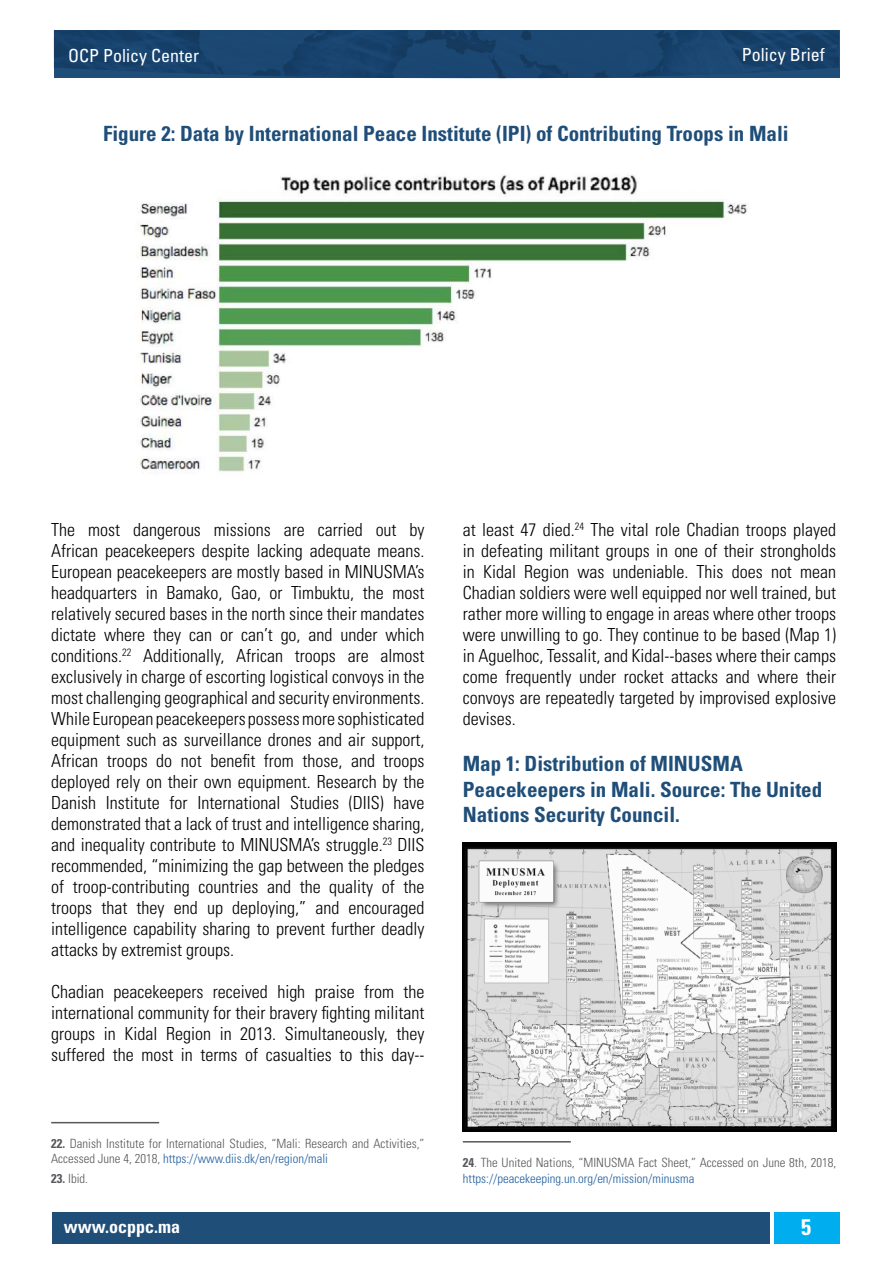
<style>
.page{position:relative;width:893px;height:1263px;background:#fff}
.page>*{position:absolute;margin:0;border:0;box-sizing:border-box;transform-origin:0 0}
.t1{font:700 condensed 22.5px "Univers LT Std";color:#fff}
.t2{font:700 condensed 21px/25.2px "Univers LT Std";color:#1f4e79}
.t3{font:300 condensed 18px/21px "Univers LT Std";color:#000;text-align:justify}
.t4{font:condensed 18px "Univers LT Std";color:#fff}
.t5{font:700 condensed 18px "Univers LT Std";color:#fff}
.t6{font:300 condensed 12.75px/15.3px "Univers LT Std";color:#58585c}
.s1{font-weight:700}
.s2{color:#215e9e}
</style>
<div class="page">
<div style="left:52px;top:1212px;width:718px;height:31px;background:#1f4e79"></div>
<div style="left:774px;top:1212px;width:65px;height:31px;background:#00aeef"></div>
<img style="left:54px;top:30px;width:785px;height:49px">
<hr style="left:51px;top:1122px;width:108px;height:1px;background:#58585c">
<img style="left:463px;top:843px;width:373px;height:289px">
<hr style="left:463px;top:1141px;width:108px;height:1px;background:#58585c">
<img style="left:137px;top:174px;width:610px;height:300px">
<p class="t4" style="left:68px;top:44px;width:133px">OCP Policy Center</p>
<p class="t4" style="left:742px;top:43px;width:84px">Policy Brief</p>
<p class="t2" style="left:103px;top:121px;width:687px">Figure 2: Data by International Peace Institute (IPI) of Contributing Troops in Mali</p>
<p class="t3" style="left:51px;top:519px;width:375px">The most dangerous missions are carried out by African peacekeepers despite lacking adequate means.<br>European peacekeepers are mostly based in MINUSMA’s headquarters in Bamako, Gao, or Timbuktu, the most relatively secured bases in the north since their mandates dictate where they can or can’t go, and under which conditions.<sup>22</sup> Additionally, African troops are almost exclusively in charge of escorting logistical convoys in the most challenging geographical and security environments.<br>While European peacekeepers possess more sophisticated equipment such as surveillance drones and air support, African troops do not benefit from those, and troops deployed rely on their own equipment. Research by the Danish Institute for International Studies (DIIS) have demonstrated that a lack of trust and intelligence sharing, and inequality contribute to MINUSMA’s struggle.<sup>23</sup> DIIS recommended, “minimizing the gap between the pledges of troop-contributing countries and the quality of the troops that they end up deploying,” and encouraged intelligence capability sharing to prevent further deadly attacks by extremist groups.</p>
<p class="t3" style="left:51px;top:981px;width:375px">Chadian peacekeepers received high praise from the international community for their bravery fighting militant groups in Kidal Region in 2013. Simultaneously, they suffered the most in terms of casualties to this day--</p>
<p class="t6" style="left:51px;top:1136px;width:375px"><span class="s1">22.</span> Danish Institute for International Studies, “Mali: Research and Activities,”<br>Accessed June 4, 2018, <span class="s2">https://www.diis.dk/en/region/mali</span></p>
<p class="t6" style="left:51px;top:1170px;width:38px"><span class="s1">23.</span> Ibid.</p>
<p class="t3" style="left:463px;top:519px;width:375px">at least 47 died.<sup>24</sup> The vital role Chadian troops played in defeating militant groups in one of their strongholds in Kidal Region was undeniable. This does not mean Chadian soldiers were well equipped nor well trained, but rather more willing to engage in areas where other troops were unwilling to go. They continue to be based (Map 1) in Aguelhoc, Tessalit, and Kidal--bases where their camps come frequently under rocket attacks and where their convoys are repeatedly targeted by improvised explosive devises.</p>
<p class="t2" style="left:463px;top:751px;width:361px">Map 1: Distribution of MINUSMA<br>Peacekeepers in Mali. Source: The United<br>Nations Security Council.</p>
<p class="t6" style="left:463px;top:1155px;width:375px"><span class="s1">24</span>. The United Nations, “MINUSMA Fact Sheet,” Accessed on June 8th, 2018, <span class="s2">https://peacekeeping.un.org/en/mission/minusma</span></p>
<p class="t5" style="left:64px;top:1216px;width:118px">www.ocppc.ma</p>
<p class="t1" style="left:801px;top:1214px;width:11px">5</p>
</div>
